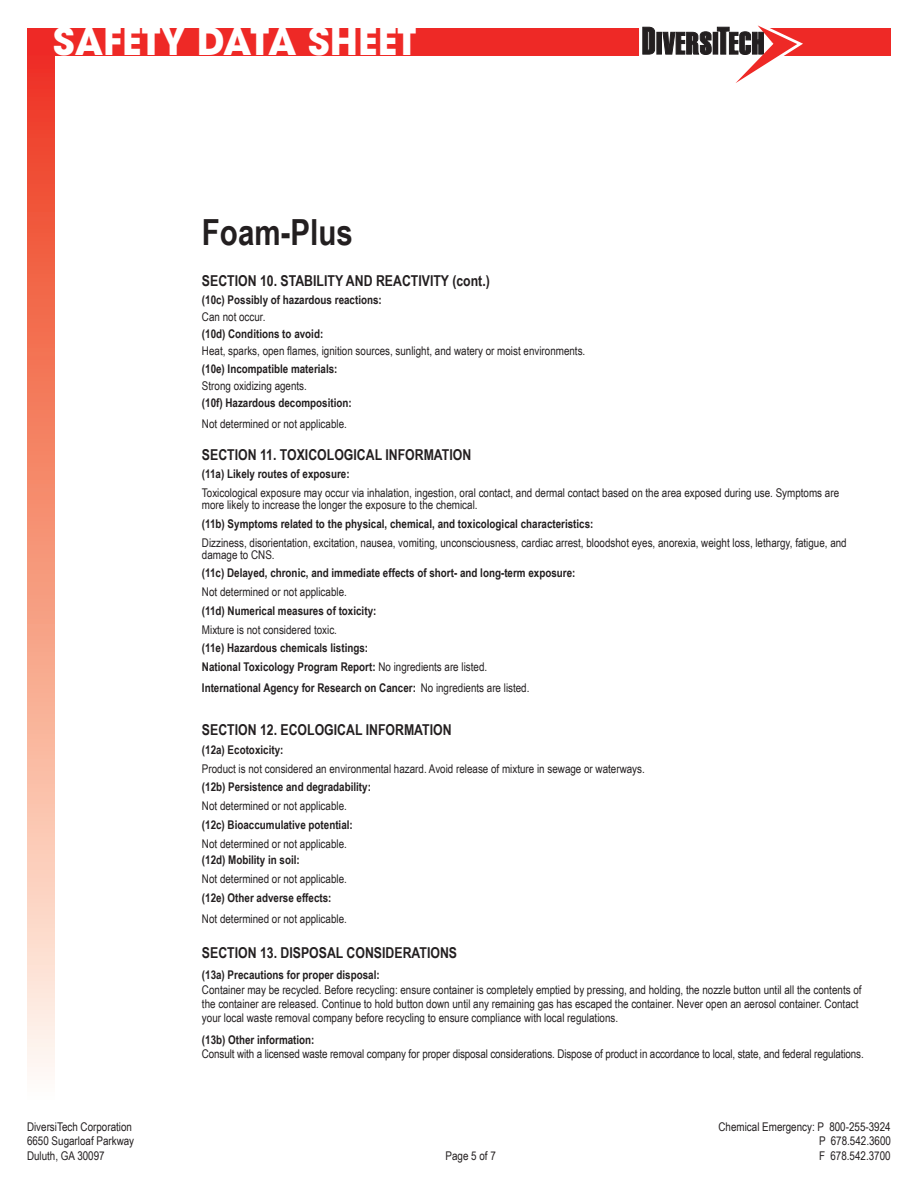
<style>
.page{position:relative;width:918px;height:1188px;background:#fff}
.page>*{position:absolute;margin:0;border:0;box-sizing:border-box;transform-origin:0 0}
.t1{font:700 37.5px "ITC Avant Garde Std";color:#fff}
.t2{font:700 36px "Arial Narrow";color:#231f20}
.t3{font:700 15px "Arial Narrow";color:#231f20}
.t4{font:12px/12px "Arial Narrow";color:#231f20}
.t5{font:700 12px/18.8px "Arial Narrow";color:#231f20}
.s1{font-weight:400}
</style>
<div class="page">
<div style="left:27px;top:29px;width:864px;height:27px;background:#ee2926"></div>
<div style="left:27px;top:56px;width:27px;height:1048px;background:linear-gradient(to bottom,#ee3819,#fffdee)"></div>
<svg style="left:639px;top:25px;width:164px;height:58px"></svg>
<h1 class="t1" style="left:53px;top:16px;width:365px">SAFETY DATA SHEET</h1>
<h2 class="t2" style="left:202px;top:205px;width:152px">Foam-Plus</h2>
<p class="t3" style="left:202px;top:270px;width:289px">SECTION 10. STABILITY AND REACTIVITY (cont.)</p>
<p class="t5" style="left:202px;top:289px;width:181px">(10c) Possibly of hazardous reactions:</p>
<p class="t4" style="left:202px;top:310px;width:65px">Can not occur.</p>
<p class="t5" style="left:202px;top:324px;width:123px">(10d) Conditions to avoid:</p>
<p class="t4" style="left:202px;top:345px;width:385px">Heat, sparks, open flames, ignition sources, sunlight, and watery or moist environments.</p>
<p class="t5" style="left:202px;top:358px;width:137px">(10e) Incompatible materials:</p>
<p class="t4" style="left:202px;top:379px;width:107px">Strong oxidizing agents.</p>
<p class="t5" style="left:202px;top:393px;width:151px">(10f) Hazardous decomposition:</p>
<p class="t4" style="left:202px;top:418px;width:146px">Not determined or not applicable.</p>
<p class="t3" style="left:202px;top:443px;width:271px">SECTION 11. TOXICOLOGICAL INFORMATION</p>
<p class="t5" style="left:202px;top:464px;width:149px">(11a) Likely routes of exposure:</p>
<p class="t4" style="left:202px;top:487px;width:639px">Toxicological exposure may occur via inhalation, ingestion, oral contact, and dermal contact based on the area exposed during use. Symptoms are more likely to increase the longer the exposure to the chemical.</p>
<p class="t5" style="left:202px;top:514px;width:393px">(11b) Symptoms related to the physical, chemical, and toxicological characteristics:</p>
<p class="t4" style="left:202px;top:536px;width:646px">Dizziness, disorientation, excitation, nausea, vomiting, unconsciousness, cardiac arrest, bloodshot eyes, anorexia, weight loss, lethargy, fatigue, and damage to CNS.</p>
<p class="t5" style="left:202px;top:563px;width:375px">(11c) Delayed, chronic, and immediate effects of short- and long-term exposure:</p>
<p class="t4" style="left:202px;top:586px;width:146px">Not determined or not applicable.</p>
<p class="t5" style="left:202px;top:601px;width:176px">(11d) Numerical measures of toxicity:</p>
<p class="t4" style="left:202px;top:623px;width:137px">Mixture is not considered toxic.</p>
<p class="t5" style="left:202px;top:638px;width:287px">(11e) Hazardous chemicals listings:<br>National Toxicology Program Report: <span class="s1">No ingredients are listed.</span></p>
<p class="t5" style="left:202px;top:678px;width:329px">International Agency for Research on Cancer: <span class="s1">No ingredients are listed.</span></p>
<p class="t3" style="left:202px;top:718px;width:251px">SECTION 12. ECOLOGICAL INFORMATION</p>
<p class="t5" style="left:202px;top:740px;width:83px">(12a) Ecotoxicity:</p>
<p class="t4" style="left:202px;top:762px;width:444px">Product is not considered an environmental hazard. Avoid release of mixture in sewage or waterways.</p>
<p class="t5" style="left:202px;top:777px;width:170px">(12b) Persistence and degradability:</p>
<p class="t4" style="left:202px;top:799px;width:146px">Not determined or not applicable.</p>
<p class="t5" style="left:202px;top:815px;width:152px">(12c) Bioaccumulative potential:</p>
<p class="t4" style="left:202px;top:837px;width:146px">Not determined or not applicable.</p>
<p class="t5" style="left:202px;top:850px;width:99px">(12d) Mobility in soil:</p>
<p class="t4" style="left:202px;top:872px;width:146px">Not determined or not applicable.</p>
<p class="t5" style="left:202px;top:887px;width:131px">(12e) Other adverse effects:</p>
<p class="t4" style="left:202px;top:912px;width:146px">Not determined or not applicable.</p>
<p class="t3" style="left:202px;top:941px;width:257px">SECTION 13. DISPOSAL CONSIDERATIONS</p>
<p class="t5" style="left:202px;top:965px;width:179px">(13a) Precautions for proper disposal:</p>
<p class="t4" style="left:202px;top:982px;width:661px;line-height:14.4px">Container may be recycled. Before recycling: ensure container is completely emptied by pressing, and holding, the nozzle button until all the contents of the container are released. Continue to hold button down until any remaining gas has escaped the container. Never open an aerosol container. Contact your local waste removal company before recycling to ensure compliance with local regulations.</p>
<p class="t5" style="left:202px;top:1029px;width:114px">(13b) Other information:</p>
<p class="t4" style="left:202px;top:1047px;width:663px">Consult with a licensed waste removal company for proper disposal considerations. Dispose of product in accordance to local, state, and federal regulations.</p>
<p class="t4" style="left:27px;top:1120px;width:106px">DiversiTech Corporation</p>
<p class="t4" style="left:719px;top:1120px;width:174px">Chemical Emergency: P 800-255-3924</p>
<p class="t4" style="left:27px;top:1135px;width:109px">6650 Sugarloaf Parkway</p>
<p class="t4" style="left:819px;top:1135px;width:73px">P 678.542.3600</p>
<p class="t4" style="left:27px;top:1149px;width:79px">Duluth, GA 30097</p>
<p class="t4" style="left:446px;top:1149px;width:52px">Page 5 of 7</p>
<p class="t4" style="left:819px;top:1149px;width:73px">F 678.542.3700</p>
</div>
